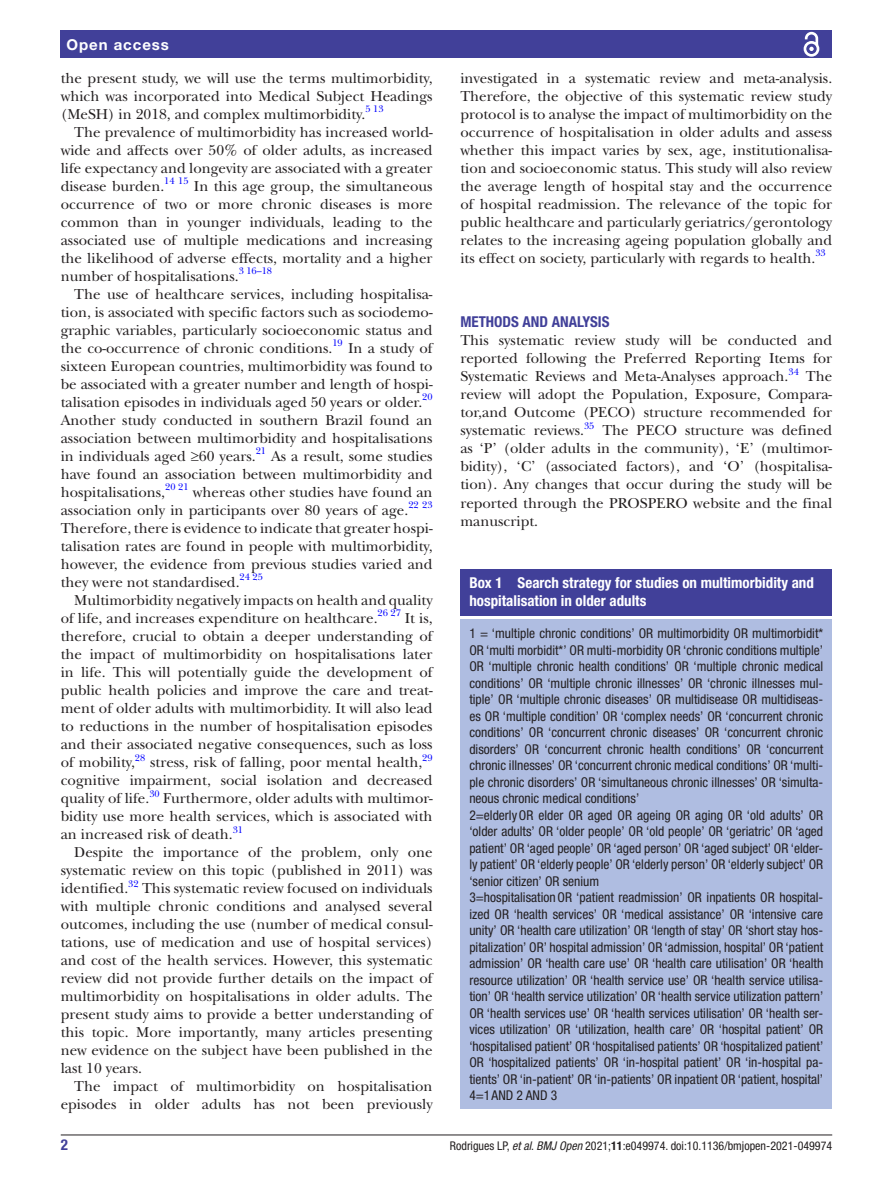
<style>
.page{position:relative;width:893px;height:1191px;background:#fff}
.page>*{position:absolute;margin:0;border:0;box-sizing:border-box;transform-origin:0 0}
.t1{font:15px/18px "New Baskerville";color:#231f20;text-align:justify}
.t2{font:700 condensed 15px/18px "Helvetica Neue LT Std";color:#fff}
.t3{font:700 condensed 15px "Helvetica Neue LT Std";color:#414099}
.t4{font:700 15px "Helvetica Neue LT Std";letter-spacing:.065em;color:#fff}
.t5{font:condensed 13.5px/16.5px "Helvetica Neue LT Std";color:#231f20}
.t6{font:condensed 12px "Helvetica Neue LT Std";color:#231f20}
.t7{font:9.9px "New Baskerville";color:#00f}
.s1{font-style:italic}
.s2{font-weight:700}
</style>
<div class="page">
<hr style="left:61px;top:1134px;width:771px;height:1px;background:#231f20">
<div style="left:61px;top:31px;width:771px;height:27px;background:#414099"></div>
<svg style="left:803px;top:31px;width:17px;height:26px"></svg>
<div style="left:460px;top:569px;width:372px;height:46px;background:#414099"></div>
<div style="left:460px;top:619px;width:372px;height:490px;background:#afbde1"></div>
<p class="t4" style="left:66px;top:35px;width:104px">Open access</p>
<p class="t1" style="left:61px;top:69px;width:373px">the present study, we will use the terms multimorbidity, which was incorporated into Medical Subject Headings (MeSH) in 2018, and complex multimorbidity.</p>
<p class="t7" style="left:365px;top:103px;width:20px">5 13</p>
<p class="t1" style="left:61px;top:123px;width:373px;text-indent:14px">The prevalence of multimorbidity has increased world&shy;wide and affects over 50% of older adults, as increased life expectancy and longevity are associated with a greater disease burden.</p>
<p class="t7" style="left:164px;top:175px;width:26px">14 15</p>
<p class="t1" style="left:61px;top:177px;width:373px;text-indent:133px">In this age group, the simultaneous occurrence of two or more chronic diseases is more common than in younger individuals, leading to the associated use of multiple medications and increasing the likelihood of adverse effects, mortality and a higher number of hospitalisations.</p>
<p class="t7" style="left:239px;top:265px;width:35px">3 16–18</p>
<p class="t1" style="left:61px;top:285px;width:373px;text-indent:14px">The use of healthcare services, including hospitalisa&shy;tion, is associated with specific factors such as sociodemo&shy;graphic variables, particularly socioeconomic status and the co-occurrence of chronic conditions.</p>
<p class="t7" style="left:332px;top:337px;width:12px">19</p>
<p class="t1" style="left:61px;top:339px;width:373px;text-indent:287px">In a study of sixteen European countries, multimorbidity was found to be associated with a greater number and length of hospi&shy;talisation episodes in individuals aged 50 years or older.</p>
<p class="t7" style="left:422px;top:391px;width:12px">20</p>
<p class="t1" style="left:61px;top:411px;width:373px">Another study conducted in southern Brazil found an association between multimorbidity and hospitalisations in individuals aged ≥60 years.<sup>21</sup> As a result, some studies have found an association between multimorbidity and hospitalisations,</p>
<p class="t7" style="left:165px;top:481px;width:25px">20 21</p>
<p class="t1" style="left:61px;top:483px;width:373px;text-indent:132px">whereas other studies have found an association only in participants over 80 years of age.</p>
<p class="t7" style="left:408px;top:499px;width:26px">22 23</p>
<p class="t1" style="left:61px;top:519px;width:373px">Therefore, there is evidence to indicate that greater hospi&shy;talisation rates are found in people with multimorbidity, however, the evidence from previous studies varied and they were not standardised.</p>
<p class="t7" style="left:240px;top:571px;width:25px">24 25</p>
<p class="t1" style="left:61px;top:591px;width:373px;text-indent:14px">Multimorbidity negatively impacts on health and quality of life, and increases expenditure on healthcare.</p>
<p class="t7" style="left:378px;top:607px;width:25px">26 27</p>
<p class="t1" style="left:61px;top:609px;width:373px;text-indent:344px">It is, therefore, crucial to obtain a deeper understanding of the impact of multimorbidity on hospitalisations later in life. This will potentially guide the development of public health policies and improve the care and treat&shy;ment of older adults with multimorbidity. It will also lead to reductions in the number of hospitalisation episodes and their associated negative consequences, such as loss of mobility,</p>
<p class="t7" style="left:135px;top:751px;width:12px">28</p>
<p class="t1" style="left:150px;top:753px;width:274px">stress, risk of falling, poor mental health,</p>
<p class="t7" style="left:422px;top:751px;width:12px">29</p>
<p class="t1" style="left:61px;top:771px;width:373px">cognitive impairment, social isolation and decreased quality of life.</p>
<p class="t7" style="left:149px;top:787px;width:12px">30</p>
<p class="t1" style="left:61px;top:789px;width:373px;text-indent:102px">Furthermore, older adults with multimor&shy;bidity use more health services, which is associated with an increased risk of death.</p>
<p class="t7" style="left:233px;top:823px;width:12px">31</p>
<p class="t1" style="left:61px;top:843px;width:373px;text-indent:14px">Despite the importance of the problem, only one systematic review on this topic (published in 2011) was identified.</p>
<p class="t7" style="left:128px;top:877px;width:12px">32</p>
<p class="t1" style="left:61px;top:879px;width:373px;text-indent:81px">This systematic review focused on individuals with multiple chronic conditions and analysed several outcomes, including the use (number of medical consul&shy;tations, use of medication and use of hospital services) and cost of the health services. However, this systematic review did not provide further details on the impact of multimorbidity on hospitalisations in older adults. The present study aims to provide a better understanding of this topic. More importantly, many articles presenting new evidence on the subject have been published in the last 10 years.</p>
<p class="t1" style="left:61px;top:1077px;width:373px;text-align:right">The impact of multimorbidity on hospitalisation episodes in older adults has not been previously</p>
<p class="t1" style="left:460px;top:69px;width:373px">investigated in a systematic review and meta-analysis.<br>Therefore, the objective of this systematic review study protocol is to analyse the impact of multimorbidity on the occurrence of hospitalisation in older adults and assess whether this impact varies by sex, age, institutionalisa&shy;tion and socioeconomic status. This study will also review the average length of hospital stay and the occurrence of hospital readmission. The relevance of the topic for public healthcare and particularly geriatrics/gerontology relates to the increasing ageing population globally and its effect on society, particularly with regards to health.</p>
<p class="t7" style="left:815px;top:247px;width:12px">33</p>
<p class="t3" style="left:460px;top:313px;width:151px">METHODS AND ANALYSIS</p>
<p class="t1" style="left:460px;top:332px;width:373px">This systematic review study will be conducted and reported following the Preferred Reporting Items for Systematic Reviews and Meta-Analyses approach.</p>
<p class="t7" style="left:788px;top:366px;width:12px">34</p>
<p class="t1" style="left:460px;top:368px;width:373px;text-indent:345px">The review will adopt the Population, Exposure, Compara&shy;tor,and Outcome (PECO) structure recommended for systematic reviews.</p>
<p class="t7" style="left:584px;top:420px;width:12px">35</p>
<p class="t1" style="left:460px;top:422px;width:373px;text-indent:142px">The PECO structure was defined as ‘P’ (older adults in the community), ‘E’ (multimor&shy;bidity), ‘C’ (associated factors), and ‘O’ (hospitalisa&shy;tion). Any changes that occur during the study will be reported through the PROSPERO website and the final manuscript.</p>
<p class="t2" style="left:469px;top:574px;width:346px">Box 1 Search strategy for studies on multimorbidity and hospitalisation in older adults</p>
<p class="t5" style="left:469px;top:625px;width:355px">1 = ‘multiple chronic conditions’ OR multimorbidity OR multimorbidit* OR ‘multi morbidit*’ OR multi-morbidity OR ‘chronic conditions multiple’ OR ‘multiple chronic health conditions’ OR ‘multiple chronic medical conditions’ OR ‘multiple chronic illnesses’ OR ‘chronic illnesses mul&shy;tiple’ OR ‘multiple chronic diseases’ OR multidisease OR multidiseas&shy;es OR ‘multiple condition’ OR ‘complex needs’ OR ‘concurrent chronic conditions’ OR ‘concurrent chronic diseases’ OR ‘concurrent chronic disorders’ OR ‘concurrent chronic health conditions’ OR ‘concurrent chronic illnesses’ OR ‘concurrent chronic medical conditions’ OR ‘multi&shy;ple chronic disorders’ OR ‘simultaneous chronic illnesses’ OR ‘simulta&shy;neous chronic medical conditions’<br>2=elderlyOR elder OR aged OR ageing OR aging OR ‘old adults’ OR ‘older adults’ OR ‘older people’ OR ‘old people’ OR ‘geriatric’ OR ‘aged patient’ OR ‘aged people’ OR ‘aged person’ OR ‘aged subject’ OR ‘elder&shy;ly patient’ OR ‘elderly people’ OR ‘elderly person’ OR ‘elderly subject’ OR ‘senior citizen’ OR senium<br>3=hospitalisationOR ‘patient readmission’ OR inpatients OR hospital&shy;ized OR ‘health services’ OR ‘medical assistance’ OR ‘intensive care unity’ OR ‘health care utilization’ OR ‘length of stay’ OR ‘short stay hos&shy;pitalization’ OR’ hospital admission’ OR ‘admission, hospital’ OR ‘patient admission’ OR ‘health care use’ OR ‘health care utilisation’ OR ‘health resource utilization’ OR ‘health service use’ OR ‘health service utilisa&shy;tion’ OR ‘health service utilization’ OR ‘health service utilization pattern’ OR ‘health services use’ OR ‘health services utilisation’ OR ‘health ser&shy;vices utilization’ OR ‘utilization, health care’ OR ‘hospital patient’ OR ‘hospitalised patient’ OR ‘hospitalised patients’ OR ‘hospitalized patient’ OR ‘hospitalized patients’ OR ‘in-hospital patient’ OR ‘in-hospital pa&shy;tients’ OR ‘in-patient’ OR ‘in-patients’ OR inpatient OR ‘patient, hospital’ 4=1AND 2 AND 3</p>
<p class="t3" style="left:61px;top:1135px;width:9px">2</p>
<p class="t6" style="left:450px;top:1138px;width:384px">Rodrigues LP, <span class="s1">et al</span>. <span class="s1">BMJ Open</span> 2021;<span class="s2">11</span>:e049974. doi:10.1136/bmjopen-2021-049974</p>
</div>
